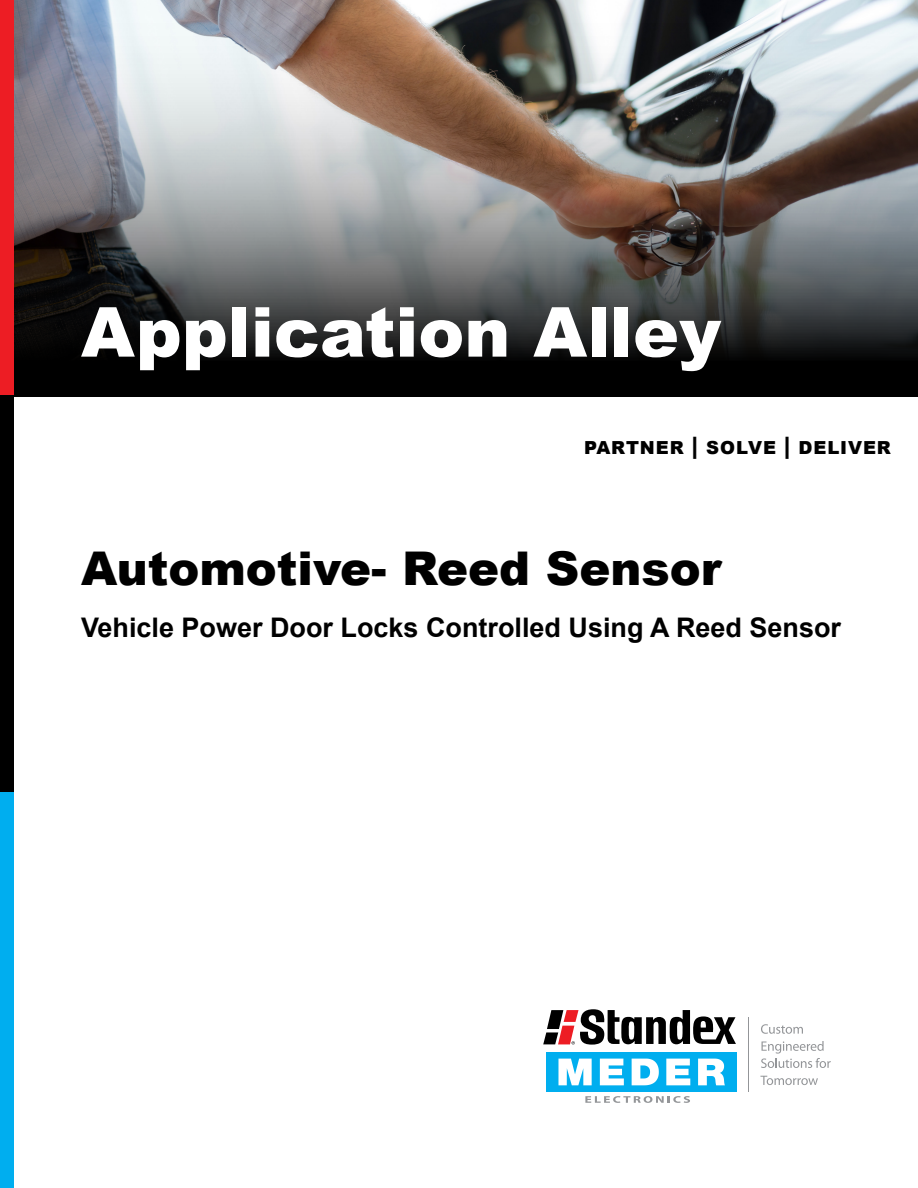
<style>
.page{position:relative;width:918px;height:1188px;background:#fff}
.page>*{position:absolute;margin:0;border:0;box-sizing:border-box;transform-origin:0 0}
.t1{font:900 69px "Arial";color:#fff}
.t2{font:900 46.5px "Arial";color:#000}
.t3{font:700 27px "Arial";color:#000}
.t4{font:900 18px "Arial";letter-spacing:.05em;color:#000}
.s1{font-size:24px}
</style>
<div class="page">
<svg style="left:585px;top:1096px;width:105px;height:7px"></svg>
<div style="left:546px;top:1053px;width:191px;height:39px;background:#00aeef"></div>
<svg style="left:558px;top:1059px;width:167px;height:26px"></svg>
<svg style="left:543px;top:1009px;width:193px;height:36px"></svg>
<hr style="left:748px;top:1017px;width:1px;height:75px;background:#939598">
<svg style="left:761px;top:1024px;width:42px;height:10px"></svg>
<svg style="left:761px;top:1041px;width:70px;height:27px"></svg>
<svg style="left:760px;top:1076px;width:58px;height:9px"></svg>
<div style="left:0;top:0;width:918px;height:396px;background:#000"></div>
<img style="left:14px;top:0;width:904px;height:356px">
<div style="left:0;top:0;width:14px;height:396px;background:#ed1d24"></div>
<div style="left:0;top:396px;width:14px;height:396px;background:#000"></div>
<div style="left:0;top:792px;width:14px;height:396px;background:#00aeef"></div>
<p class="t1" style="left:81px;top:282px;width:642px">Application Alley</p>
<p class="t4" style="left:584px;top:435px;width:308px">PARTNER <span class="s1">|</span> SOLVE <span class="s1">|</span> DELIVER</p>
<p class="t2" style="left:81px;top:535px;width:642px">Automotive- Reed Sensor</p>
<p class="t3" style="left:81px;top:609px;width:762px">Vehicle Power Door Locks Controlled Using A Reed Sensor</p>
</div>
